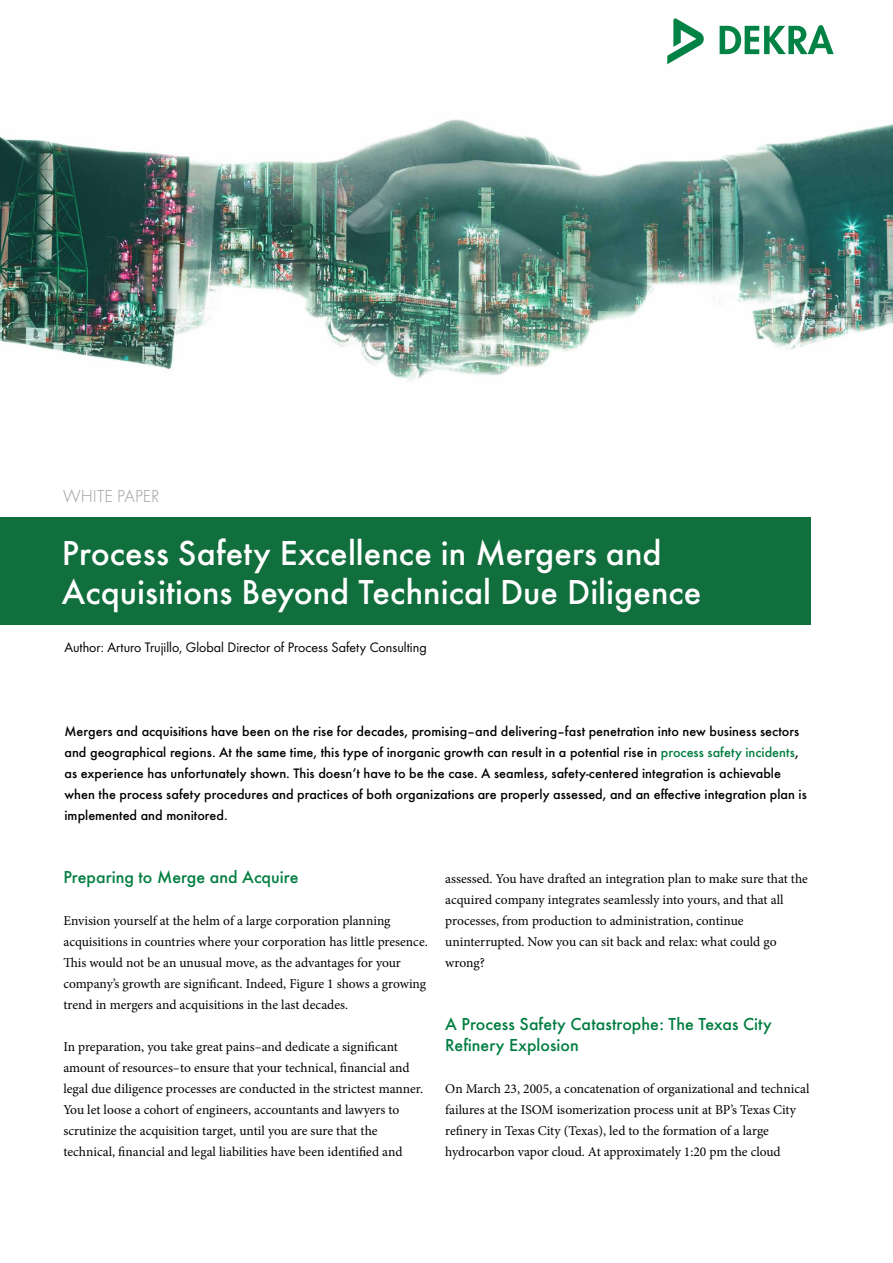
<style>
.page{position:relative;width:893px;height:1263px;background:#fff}
.page>*{position:absolute;margin:0;border:0;box-sizing:border-box;transform-origin:0 0}
.t1{font:500 36px/39px "Futura";color:#fff}
.t2{font:500 18px/21px "Futura";color:#007d40}
.t3{font:300 18px "Futura";color:#9c9d9d}
.t4{font:500 14.25px/21px "Futura";color:#000}
.t5{font:14.25px "Futura Boo";color:#000}
.t6{font:13.5px/21px "Minion Pro";color:#000}
.s1{color:#007d40}
</style>
<div class="page">
<img style="left:0;top:119px;width:893px;height:262px">
<div style="left:0;top:517px;width:810px;height:108px;background:#116e3d"></div>
<svg style="left:720px;top:25px;width:114px;height:29px"></svg>
<svg style="left:667px;top:18px;width:37px;height:46px"></svg>
<h2 class="t3" style="left:63px;top:484px;width:98px">WHITE PAPER</h2>
<h1 class="t1" style="left:62px;top:530px;width:641px">Process Safety Excellence in Mergers and<br>Acquisitions Beyond Technical Due Diligence</h1>
<p class="t5" style="left:64px;top:637px;width:364px">Author: Arturo Trujillo, Global Director of Process Safety Consulting</p>
<p class="t4" style="left:64px;top:719px;width:744px">Mergers and acquisitions have been on the rise for decades, promising–and delivering–fast penetration into new business sectors and geographical regions. At the same time, this type of inorganic growth can result in a potential rise in <span class="s1">process safety incidents</span>, as experience has unfortunately shown. This doesn’t have to be the case. A seamless, safety-centered integration is achievable when the process safety procedures and practices of both organizations are properly assessed, and an effective integration plan is implemented and monitored.</p>
<h2 class="t2" style="left:63px;top:864px;width:237px">Preparing to Merge and Acquire</h2>
<p class="t6" style="left:63px;top:910px;width:366px">Envision yourself at the helm of a large corporation planning acquisitions in countries where your corporation has little presence.<br>This would not be an unusual move, as the advantages for your company’s growth are significant. Indeed, Figure 1 shows a growing trend in mergers and acquisitions in the last decades.</p>
<p class="t6" style="left:63px;top:1036px;width:361px">In preparation, you take great pains–and dedicate a significant amount of resources–to ensure that your technical, financial and legal due diligence processes are conducted in the strictest manner.<br>You let loose a cohort of engineers, accountants and lawyers to scrutinize the acquisition target, until you are sure that the technical, financial and legal liabilities have been identified and</p>
<p class="t6" style="left:445px;top:868px;width:364px">assessed. You have drafted an integration plan to make sure that the acquired company integrates seamlessly into yours, and that all processes, from production to administration, continue uninterrupted. Now you can sit back and relax: what could go wrong?</p>
<h2 class="t2" style="left:445px;top:1011px;width:328px">A Process Safety Catastrophe: The Texas City<br>Refinery Explosion</h2>
<p class="t6" style="left:445px;top:1078px;width:366px">On March 23, 2005, a concatenation of organizational and technical failures at the ISOM isomerization process unit at BP’s Texas City refinery in Texas City (Texas), led to the formation of a large hydrocarbon vapor cloud. At approximately 1:20 pm the cloud</p>
</div>
